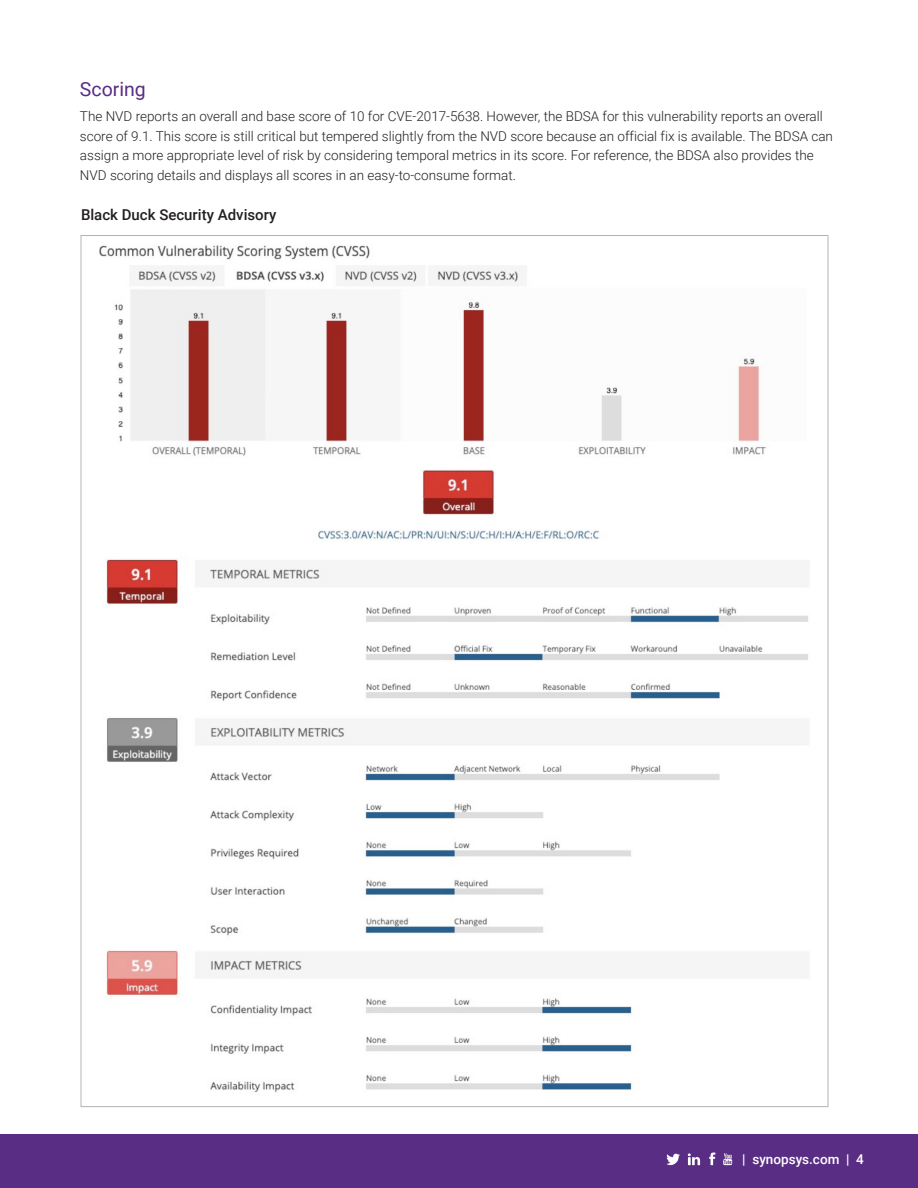
<style>
.page{position:relative;width:918px;height:1188px;background:#fff}
.page>*{position:absolute;margin:0;border:0;box-sizing:border-box;transform-origin:0 0}
.HEADING_2{font:19.5px "Roboto";color:#592d84}
.HEADING_3{font:500 15px "Roboto";color:#231f20}
.BODY_COPY{font:300 13.5px/19.5px "Roboto";color:#231f20}
.t1{font:500 13.5px "Roboto";color:#fff}
</style>
<div class="page">
<div style="left:0;top:1134px;width:918px;height:54px;background:#592d84"></div>
<svg style="left:667px;top:1153px;width:13px;height:12px"></svg>
<svg style="left:709px;top:1152px;width:7px;height:13px"></svg>
<svg style="left:723px;top:1153px;width:9px;height:12px"></svg>
<svg style="left:688px;top:1153px;width:12px;height:12px"></svg>
<img style="left:99px;top:245px;width:710px;height:848px">
<p class="HEADING_2" style="left:80px;top:75px;width:67px">Scoring</p>
<p class="BODY_COPY" style="left:80px;top:106px;width:755px">The NVD reports an overall and base score of 10 for CVE-2017-5638. However, the BDSA for this vulnerability reports an overall score of 9.1. This score is still critical but tempered slightly from the NVD score because an official fix is available. The BDSA can assign a more appropriate level of risk by considering temporal metrics in its score. For reference, the BDSA also provides the NVD scoring details and displays all scores in an easy-to-consume format.</p>
<p class="HEADING_3" style="left:81px;top:204px;width:197px">Black Duck Security Advisory</p>
<p class="t1" style="left:742px;top:1149px;width:123px">| synopsys.com | 4</p>
</div>
